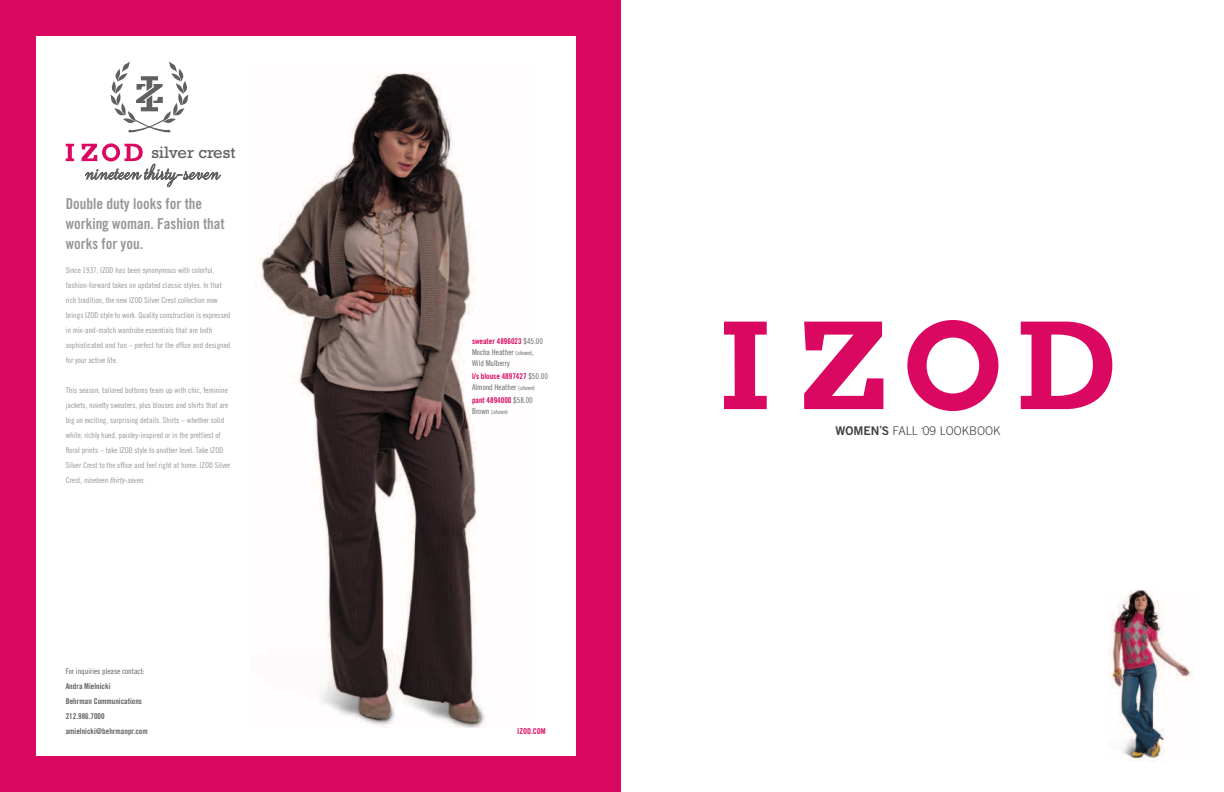
<style>
.page{position:relative;width:1224px;height:792px;background:#fff}
.page>*{position:absolute;margin:0;border:0;box-sizing:border-box;transform-origin:0 0}
.t1{font:16.7px "Rockwell";color:#5f6062}
.t2{font:15px/20px "Trade Gothic Bold Cond Twenty";color:#949698}
.t3{font:300 12px "Trade Gothic";color:#414142}
.t4{font:8px/15px "Trade Gothic Cond Eighteen";color:#949698}
.t5{font:8px/15px "Trade Gothic Bold Cond Twenty";color:#5f6062}
.t6{font:8px "Trade Gothic Bold Cond Twenty";color:#db0862}
.t7{font:8px/11px "Trade Gothic Cond Eighteen";color:#636466}
.t8{font:8px "Trade Gothic Cond Eighteen Obl";color:#949698}
.t9{font:8px "Trade Gothic Cond Eighteen";color:#5f6062}
.s1{font-family:"Trade Gothic Cond Eighteen"}
.s2{font-family:"Trade Gothic Cond Eighteen";color:#636466}
.s3{font-size:6px}
.s4{font-family:"Trade Gothic Cond Eighteen Obl";font-size:6px}
.s5{font-family:"Trade Gothic Cond Eighteen Obl"}
.s6{font-family:"Trade Gothic Bold Two";font-weight:400}
.s7{font-family:"Trade Gothic Bold Two";font-weight:400;font-size:10px}
.s8{font-size:10px}
</style>
<div class="page">
<svg style="left:724px;top:322px;width:43px;height:87px"></svg>
<svg style="left:804px;top:322px;width:79px;height:87px"></svg>
<svg style="left:907px;top:320px;width:91px;height:91px"></svg>
<svg style="left:1021px;top:322px;width:91px;height:87px"></svg>
<img style="left:1109px;top:591px;width:84px;height:171px">
<div style="left:0;top:0;width:621px;height:792px;background:#db0862"></div>
<div style="left:36px;top:36px;width:540px;height:720px;background:#fff"></div>
<img style="left:255px;top:72px;width:232px;height:656px">
<svg style="left:66px;top:144px;width:8px;height:17px"></svg>
<svg style="left:82px;top:143px;width:139px;height:44px"></svg>
<svg style="left:110px;top:61px;width:79px;height:72px"></svg>
<h1 class="t1" style="left:152px;top:143px;width:85px">silver crest</h1>
<h2 class="t2" style="left:66px;top:194px;width:161px">Double duty looks for the working woman. Fashion that works for you.</h2>
<p class="t4" style="left:66px;top:263px;width:166px">Since 1937, IZOD has been synonymous with colorful, fashion-forward takes on updated classic styles. In that rich tradition, the new IZOD Silver Crest collection now brings IZOD style to work. Quality construction is expressed in mix-and-match wardrobe essentials that are both sophisticated and fun – perfect for the office and designed for your active life.</p>
<p class="t4" style="left:66px;top:383px;width:166px">This season, tailored bottoms team up with chic, feminine jackets, novelty sweaters, plus blouses and shirts that are big on exciting, surprising details. Shirts – whether solid white, richly hued, paisley-inspired or in the prettiest of floral prints – take IZOD style to another level. Take IZOD Silver Crest to the office and feel right at home. IZOD Silver</p>
<p class="t8" style="left:66px;top:476px;width:81px"><span class="s1">Crest,</span> nineteen thirty-seven<span class="s1">.</span></p>
<p class="t9" style="left:66px;top:666px;width:81px">For inquiries please contact:</p>
<p class="t5" style="left:66px;top:679px;width:84px">Andra Mielnicki<br>Behrman Communications<br>212.986.7000 amielnicki@behrmanpr.com</p>
<p class="t6" style="left:472px;top:337px;width:73px">sweater 4896023 <span class="s2">$45.00</span></p>
<p class="t7" style="left:472px;top:347px;width:63px">Mocha Heather <span class="s3">(</span><span class="s4">shown</span><span class="s3">)</span><span class="s5">,<br></span>Wild Mulberry</p>
<p class="t6" style="left:472px;top:372px;width:77px">l/s blouse 4897427 <span class="s2">$50.00</span></p>
<p class="t7" style="left:472px;top:382px;width:64px">Almond Heather <span class="s3">(</span><span class="s4">shown</span><span class="s3">)</span></p>
<p class="t6" style="left:472px;top:396px;width:62px">pant 4894000 <span class="s2">$58.00</span></p>
<p class="t7" style="left:472px;top:406px;width:37px">Brown <span class="s3">(</span><span class="s4">shown</span><span class="s3">)</span></p>
<p class="t6" style="left:517px;top:726px;width:30px">IZOD.COM</p>
<h3 class="t3" style="left:836px;top:423px;width:166px"><span class="s6">WOMEN</span><span class="s7">’</span><span class="s6">S</span> FALL <span class="s8">‘</span>09 LOOKBOOK</h3>
</div>
